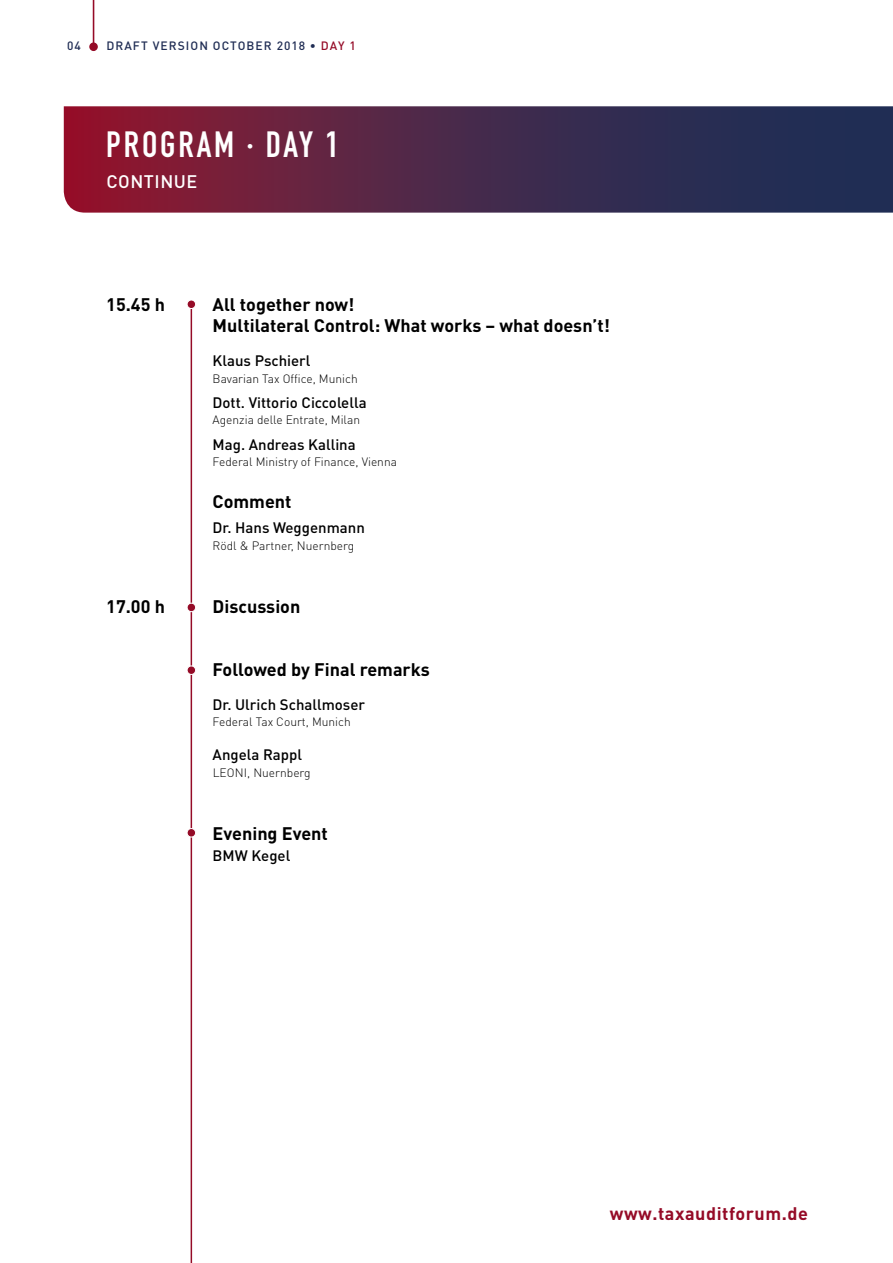
<style>
.page{position:relative;width:893px;height:1263px;background:#fff}
.page>*{position:absolute;margin:0;border:0;box-sizing:border-box;transform-origin:0 0}
.t1{font:700 36px "DIN Condensed";letter-spacing:.08em;color:#fff}
.t2{font:700 18px/21px "DIN Pro";color:#000}
.t3{font:700 18px "DIN Pro";letter-spacing:.03em;color:#950b27}
.t4{font:500 18px "DIN Pro";letter-spacing:.03em;color:#fff}
.t5{font:500 15px "DIN Pro";color:#000}
.t6{font:300 12px "DIN Pro";color:#000}
.t7{font:500 12px "DIN Pro";letter-spacing:.09em;color:#202d54}
.s1{color:#950b27}
</style>
<div class="page">
<hr style="left:93px;top:0;width:1px;height:51px;background:#950b27">
<div style="left:89px;top:42px;width:9px;height:9px;background:#950b27;border-radius:50%"></div>
<hr style="left:191px;top:304px;width:1px;height:959px;background:#950b27">
<div style="left:187px;top:300px;width:9px;height:8px;background:#950b27;border-radius:50%"></div>
<div style="left:187px;top:300px;width:9px;height:9px;border:1px solid #fff;border-radius:50%"></div>
<div style="left:187px;top:666px;width:9px;height:8px;background:#950b27;border-radius:50%"></div>
<div style="left:187px;top:665px;width:9px;height:10px;border:1px solid #fff;border-radius:50%"></div>
<div style="left:187px;top:828px;width:9px;height:9px;background:#950b27;border-radius:50%"></div>
<div style="left:187px;top:828px;width:9px;height:9px;border:1px solid #fff;border-radius:50%"></div>
<div style="left:187px;top:603px;width:9px;height:9px;background:#950b27;border-radius:50%"></div>
<div style="left:187px;top:603px;width:9px;height:9px;border:1px solid #fff;border-radius:50%"></div>
<svg style="left:64px;top:106px;width:829px;height:107px;background:#4e2748"></svg>
<p class="t7" style="left:67px;top:38px;width:15px">04</p>
<p class="t7" style="left:106px;top:38px;width:251px">DRAFT VERSION OCTOBER 2018 • <span class="s1">DAY 1</span></p>
<h1 class="t1" style="left:106px;top:121px;width:234px">PROGRAM · DAY 1</h1>
<h2 class="t4" style="left:106px;top:169px;width:93px">CONTINUE</h2>
<h2 class="t2" style="left:106px;top:294px;width:60px">15.45 h</h2>
<h2 class="t2" style="left:213px;top:294px;width:399px">All together now!<br>Multilateral Control: What works – what doesn’t!</h2>
<p class="t5" style="left:213px;top:351px;width:99px">Klaus Pschierl</p>
<p class="t6" style="left:213px;top:370px;width:147px">Bavarian Tax Office, Munich</p>
<p class="t5" style="left:213px;top:392px;width:156px">Dott. Vittorio Ciccolella</p>
<p class="t6" style="left:213px;top:412px;width:149px">Agenzia delle Entrate, Milan</p>
<p class="t5" style="left:213px;top:434px;width:145px">Mag. Andreas Kallina</p>
<p class="t6" style="left:213px;top:454px;width:186px">Federal Ministry of Finance, Vienna</p>
<h2 class="t2" style="left:213px;top:490px;width:80px">Comment</h2>
<p class="t5" style="left:213px;top:518px;width:154px">Dr. Hans Weggenmann</p>
<p class="t6" style="left:213px;top:537px;width:143px">Rödl &amp; Partner, Nuernberg</p>
<h2 class="t2" style="left:106px;top:595px;width:60px">17.00 h</h2>
<h2 class="t2" style="left:213px;top:595px;width:89px">Discussion</h2>
<h2 class="t2" style="left:213px;top:658px;width:219px">Followed by Final remarks</h2>
<p class="t5" style="left:213px;top:694px;width:154px">Dr. Ulrich Schallmoser</p>
<p class="t6" style="left:213px;top:714px;width:140px">Federal Tax Court, Munich</p>
<p class="t5" style="left:213px;top:744px;width:91px">Angela Rappl</p>
<p class="t6" style="left:213px;top:764px;width:99px">LEONI, Nuernberg</p>
<h2 class="t2" style="left:213px;top:822px;width:117px">Evening Event</h2>
<p class="t5" style="left:213px;top:845px;width:79px">BMW Kegel</p>
<h2 class="t3" style="left:610px;top:1202px;width:200px">www.taxauditforum.de</h2>
</div>
